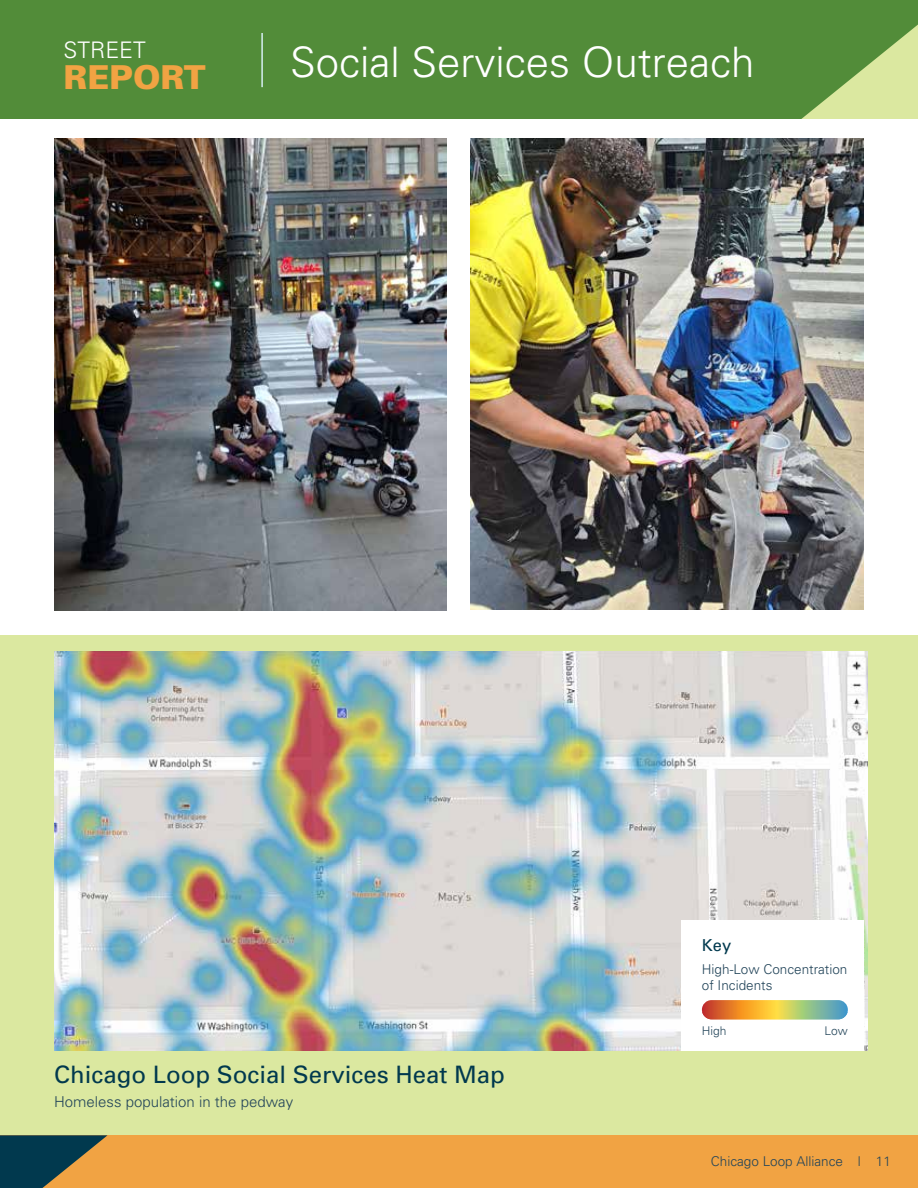
<style>
.page{position:relative;width:918px;height:1188px;background:#fff}
.page>*{position:absolute;margin:0;border:0;box-sizing:border-box;transform-origin:0 0}
.t1{font:300 42px "Univers";color:#fff}
.t2{font:900 33px "Univers";color:#f1a343}
.t3{font:24px "Univers";color:#01394e}
.t4{font:300 22.8px "Univers";color:#fff}
.t5{font:16.5px "Univers";color:#01394e}
.t6{font:300 15px "Univers";color:#224459}
.t7{font:300 13.5px/16.2px "Univers";color:#224459}
.t8{font:300 12px "Univers";color:#224459}
</style>
<div class="page">
<div style="left:0;top:0;width:918px;height:1177px;background:#dbe8a0"></div>
<div style="left:0;top:1135px;width:918px;height:53px;background:#f1a343"></div>
<svg style="left:0;top:1135px;width:108px;height:53px"></svg>
<div style="left:0;top:0;width:918px;height:119px;background:#528c39"></div>
<svg style="left:801px;top:25px;width:117px;height:94px"></svg>
<hr style="left:261px;top:33px;width:2px;height:54px;background:#d5eef2">
<div style="left:0;top:119px;width:918px;height:515px;background:#fff"></div>
<img style="left:54px;top:651px;width:813px;height:400px">
<div style="left:681px;top:920px;width:183px;height:131px;background:#fff"></div>
<svg style="left:702px;top:1000px;width:146px;height:19px"></svg>
<svg style="left:702px;top:1012px;width:146px;height:7px"></svg>
<img style="left:54px;top:138px;width:392px;height:472px">
<img style="left:471px;top:138px;width:393px;height:471px">
<h3 class="t4" style="left:64px;top:36px;width:84px">STREET</h3>
<h2 class="t2" style="left:64px;top:57px;width:144px">REPORT</h2>
<h1 class="t1" style="left:290px;top:36px;width:466px">Social Services Outreach</h1>
<p class="t5" style="left:702px;top:935px;width:31px">Key</p>
<p class="t7" style="left:702px;top:961px;width:147px">High-Low Concentration of Incidents</p>
<p class="t8" style="left:702px;top:1023px;width:26px">High</p>
<p class="t8" style="left:825px;top:1023px;width:25px">Low</p>
<h3 class="t3" style="left:54px;top:1059px;width:452px">Chicago Loop Social Services Heat Map</h3>
<p class="t6" style="left:54px;top:1092px;width:241px">Homeless population in the pedway</p>
<p class="t7" style="left:711px;top:1153px;width:182px">Chicago Loop Alliance | 11</p>
</div>
